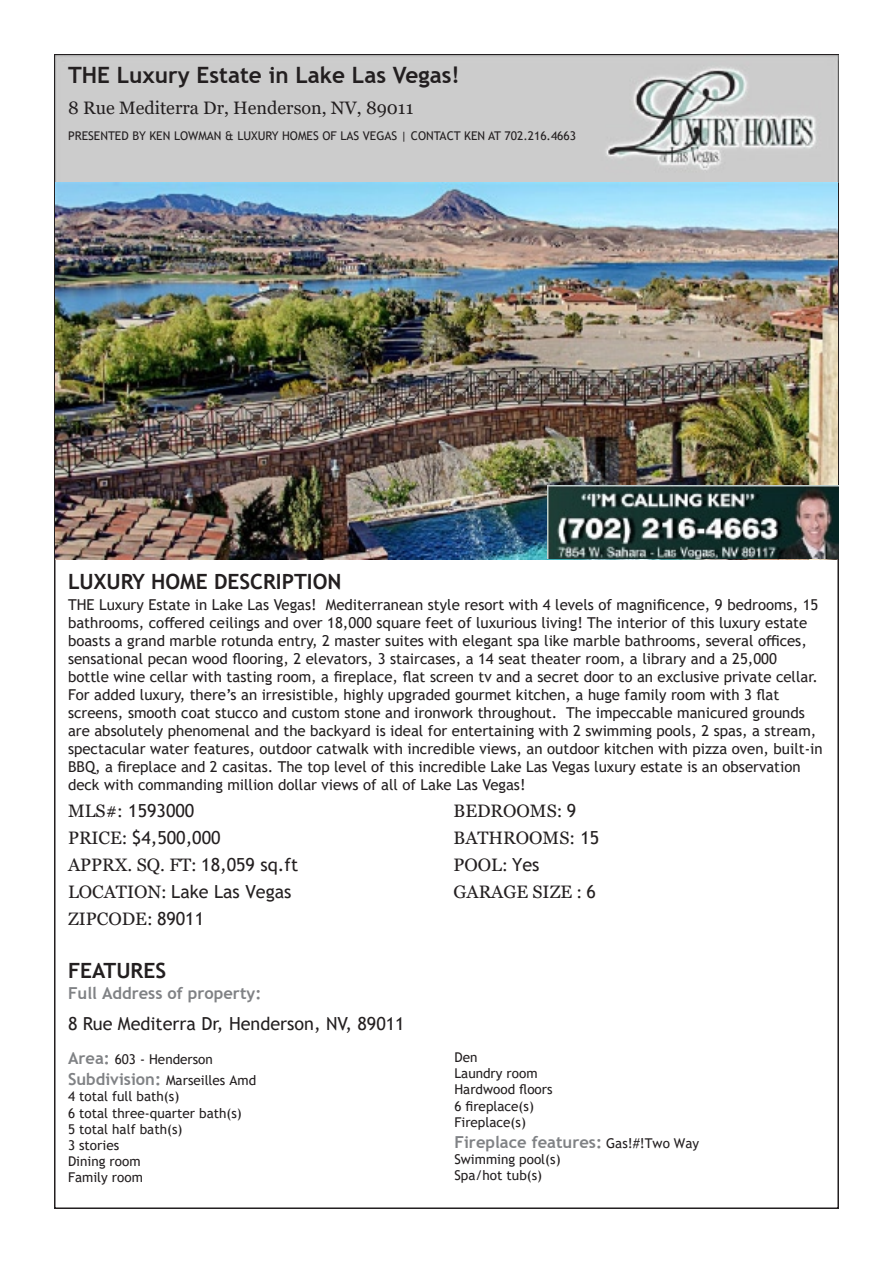
<style>
.page{position:relative;width:893px;height:1263px;background:#fff}
.page>*{position:absolute;margin:0;border:0;box-sizing:border-box;transform-origin:0 0}
.t1{font:700 22.5px "Trebuchet MS";color:#231f20}
.t2{font:700 21px "Trebuchet MS";color:#231f20}
.t3{font:18px "Georgia";color:#231f20}
.t4{font:18px "Trebuchet MS";color:#231f20}
.t5{font:700 16.5px "Trebuchet MS";color:#808285}
.t6{font:15px/18px "Trebuchet MS";color:#231f20}
.t7{font:13.5px/16.2px "Trebuchet MS";color:#231f20}
.t8{font:12px "Trebuchet MS";color:#231f20}
.s1{font-family:"Georgia"}
.s2{font-family:"Trebuchet MS"}
.s3{font-weight:700;font-size:16.5px;color:#808285}
.s4{font-weight:400;font-size:13.5px;color:#231f20}
</style>
<div class="page">
<img style="left:55px;top:56px;width:784px;height:126px">
<img style="left:55px;top:182px;width:782px;height:377px">
<img style="left:548px;top:485px;width:291px;height:74px">
<h1 class="t1" style="left:68px;top:60px;width:393px">THE Luxury Estate in Lake Las Vegas!</h1>
<p class="t3" style="left:68px;top:97px;width:347px">8 Rue Mediterra Dr, Henderson, NV, 89011</p>
<p class="t8" style="left:68px;top:128px;width:15px">Presented</p>
<p class="t8" style="left:132px;top:128px;width:174px">by Ken Lowman &amp; Luxury Homes</p>
<p class="t8" style="left:322px;top:128px;width:255px">of Las Vegas | Contact Ken at 702.216.4663</p>
<h2 class="t2" style="left:68px;top:568px;width:275px">Luxury Home description</h2>
<p class="t6" style="left:68px;top:596px;width:756px">THE Luxury Estate in Lake Las Vegas! Mediterranean style resort with 4 levels of magnificence, 9 bedrooms, 15 bathrooms, coffered ceilings and over 18,000 square feet of luxurious living! The interior of this luxury estate boasts a grand marble rotunda entry, 2 master suites with elegant spa like marble bathrooms, several offices, sensational pecan wood flooring, 2 elevators, 3 staircases, a 14 seat theater room, a library and a 25,000<br>bottle wine cellar with tasting room, a fireplace, flat screen tv and a secret door to an exclusive private cellar.<br>For added luxury, there’s an irresistible, highly upgraded gourmet kitchen, a huge family room with 3 flat screens, smooth coat stucco and custom stone and ironwork throughout. The impeccable manicured grounds are absolutely phenomenal and the backyard is ideal for entertaining with 2 swimming pools, 2 spas, a stream, spectacular water features, outdoor catwalk with incredible views, an outdoor kitchen with pizza oven, built-in BBQ, a fireplace and 2 casitas. The top level of this incredible Lake Las Vegas luxury estate is an observation deck with commanding million dollar views of all of Lake Las Vegas!</p>
<p class="t4" style="left:68px;top:799px;width:128px"><span class="s1">MLS#:</span> 1593000</p>
<p class="t3" style="left:454px;top:800px;width:124px">BEDROOMS: <span class="s2">9</span></p>
<p class="t4" style="left:68px;top:826px;width:154px"><span class="s1">PRICE:</span> $4,500,000</p>
<p class="t3" style="left:454px;top:827px;width:147px">BATHROOMS: <span class="s2">15</span></p>
<p class="t3" style="left:68px;top:854px;width:232px">APPRX. SQ. FT: <span class="s2">18,059 sq.ft</span></p>
<p class="t3" style="left:454px;top:854px;width:87px">POOL: <span class="s2">Yes</span></p>
<p class="t4" style="left:68px;top:880px;width:225px"><span class="s1">LOCATION:</span> Lake Las Vegas</p>
<p class="t3" style="left:454px;top:881px;width:144px">GARAGE SIZE : <span class="s2">6</span></p>
<p class="t3" style="left:68px;top:908px;width:138px">ZIPCODE: <span class="s2">89011</span></p>
<h2 class="t2" style="left:68px;top:957px;width:100px">features</h2>
<p class="t5" style="left:68px;top:982px;width:195px">Full Address of property:</p>
<p class="t4" style="left:68px;top:1012px;width:338px">8 Rue Mediterra Dr, Henderson, NV, 89011</p>
<p class="t7" style="left:68px;top:1049px;width:190px;line-height:21px"><span class="s3">Area:</span> 603 - Henderson<br><span class="s3">Subdivision:</span> Marseilles Amd</p>
<p class="t7" style="left:68px;top:1088px;width:175px">4 total full bath(s)<br>6 total three-quarter bath(s)<br>5 total half bath(s)<br>3 stories<br>Dining room<br>Family room</p>
<p class="t7" style="left:454px;top:1049px;width:100px">Den<br>Laundry room<br>Hardwood floors<br>6 fireplace(s)<br>Fireplace(s)</p>
<p class="t5" style="left:454px;top:1132px;width:246px">Fireplace features: <span class="s4">Gas!#!Two Way</span></p>
<p class="t7" style="left:454px;top:1151px;width:108px">Swimming pool(s)<br>Spa/hot tub(s)</p>
</div>
